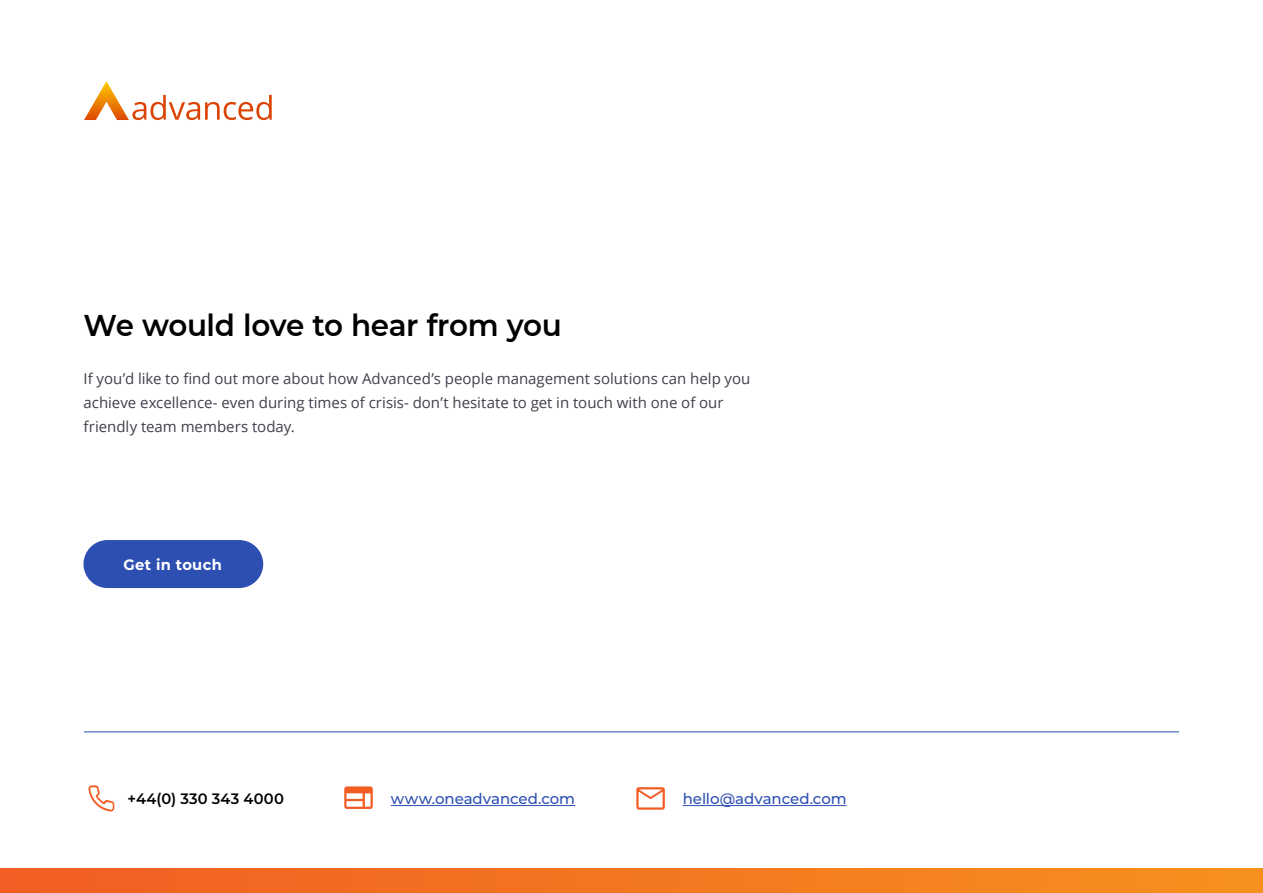
<style>
.page{position:relative;width:1263px;height:893px;background:#fff}
.page>*{position:absolute;margin:0;border:0;box-sizing:border-box;transform-origin:0 0}
.t1{font:600 30px "Montserrat";letter-spacing:-.015em;color:#000}
.t2{font:15px/24px "Open Sans";color:#40404c}
.t3{font:500 15px "Montserrat";letter-spacing:-.005em;color:#2d4fb2}
.t4{font:600 15px "Montserrat";letter-spacing:.02em;color:#000}
.t5{font:700 15px "Montserrat";letter-spacing:.025em;color:#fff}
</style>
<div class="page">
<hr style="left:683px;top:805px;width:164px;height:1px;background:#2d4fb2">
<hr style="left:391px;top:805px;width:184px;height:1px;background:#2d4fb2">
<svg style="left:84px;top:81px;width:188px;height:39px"></svg>
<div style="left:0;top:869px;width:1263px;height:24px;background:linear-gradient(to right,#f15c23,#f6901e)"></div>
<svg style="left:636px;top:787px;width:29px;height:23px"></svg>
<svg style="left:344px;top:786px;width:29px;height:23px"></svg>
<hr style="left:84px;top:732px;width:1095px;height:1px;background:#2d4fb2">
<div style="left:83px;top:540px;width:180px;height:48px;background:#2d4fb2;border-radius:24px"></div>
<svg style="left:88px;top:785px;width:26px;height:26px"></svg>
<h1 class="t1" style="left:83px;top:304px;width:480px">We would love to hear from you</h1>
<p class="t2" style="left:83px;top:366px;width:668px">If you’d like to find out more about how Advanced’s people management solutions can help you achieve excellence- even during times of crisis- don’t hesitate to get in touch with one of our friendly team members today.</p>
<p class="t5" style="left:124px;top:554px;width:100px">Get in touch</p>
<p class="t4" style="left:128px;top:788px;width:158px">+44(0) 330 343 4000</p>
<p class="t3" style="left:391px;top:788px;width:186px">www.oneadvanced.com</p>
<p class="t3" style="left:683px;top:788px;width:165px">hello@advanced.com</p>
</div>
